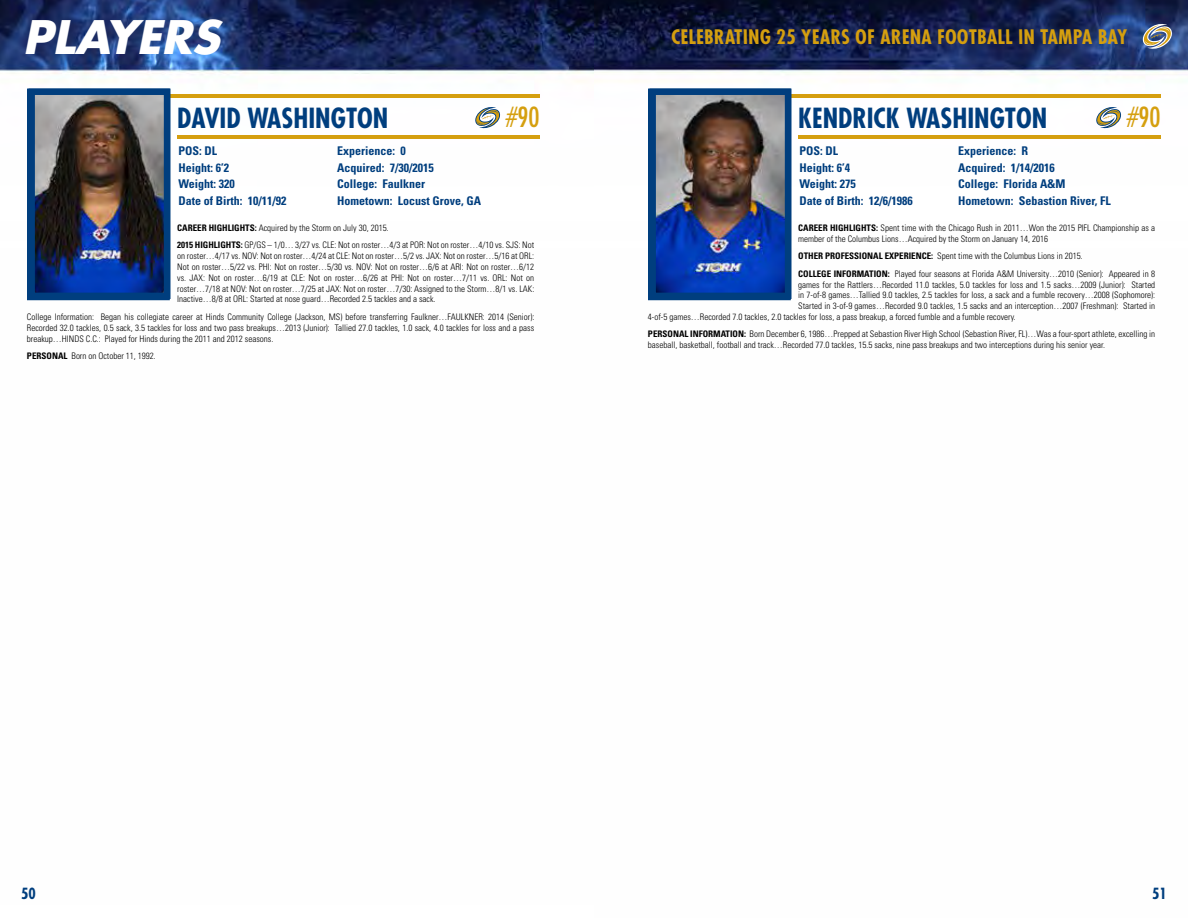
<style>
.page{position:relative;width:1188px;height:918px;background:#fff}
.page>*{position:absolute;margin:0;border:0;box-sizing:border-box;transform-origin:0 0}
.t1{font:italic 700 45px "Futura Std";color:#fff}
.t2{font:700 condensed 27px "Futura";color:#003e7e}
.t3{font:condensed 27px "Futura";color:#d59f0f}
.t4{font:700 condensed 19.5px "Futura Std";color:#d59f0f}
.t5{font:700 condensed 15px "Futura Std";color:#003e7e}
.t6{font:700 condensed 12px/16.5px "Univers LT Std";color:#003e7e}
.t7{font:300 condensed 9px/10.8px "Univers LT Std";color:#000}
.s1{font-weight:700}
</style>
<div class="page">
<img style="left:594px;top:0;width:594px;height:301px">
<svg style="left:1143px;top:24px;width:29px;height:25px"></svg>
<img style="left:0;top:0;width:594px;height:301px">
<hr style="left:152px;top:95px;width:388px;height:3px;background:#d59f0f">
<hr style="left:773px;top:95px;width:388px;height:3px;background:#d59f0f">
<img style="left:36px;top:96px;width:127px;height:196px">
<div style="left:29px;top:89px;width:142px;height:210px;border:6px solid #003e7e"></div>
<img style="left:657px;top:96px;width:127px;height:196px">
<div style="left:650px;top:89px;width:142px;height:210px;border:6px solid #003e7e"></div>
<hr style="left:177px;top:135px;width:363px;height:4px;background:#d59f0f">
<hr style="left:798px;top:135px;width:363px;height:4px;background:#d59f0f">
<div style="left:27px;top:89px;width:143px;height:211px;border:6px solid #003e7e"></div>
<div style="left:648px;top:89px;width:143px;height:211px;border:6px solid #003e7e"></div>
<svg style="left:475px;top:107px;width:25px;height:21px"></svg>
<svg style="left:1096px;top:107px;width:25px;height:21px"></svg>
<h1 class="t1" style="left:23px;top:7px;width:210px">PLAYERS</h1>
<h3 class="t4" style="left:672px;top:25px;width:457px">CELEBRATING 25 YEARS OF ARENA FOOTBALL IN TAMPA BAY</h3>
<h2 class="t2" style="left:177px;top:100px;width:213px">DAVID WASHINGTON</h2>
<h2 class="t2" style="left:798px;top:100px;width:251px">KENDRICK WASHINGTON</h2>
<h3 class="t6" style="left:179px;top:143px;width:109px">POS: DL<br>Height: 6’2<br>Weight: 320<br>Date of Birth: 10/11/92</h3>
<h3 class="t6" style="left:800px;top:143px;width:115px">POS: DL<br>Height: 6’4<br>Weight: 275<br>Date of Birth: 12/6/1986</h3>
<h2 class="t3" style="left:506px;top:100px;width:35px">#90</h2>
<h2 class="t3" style="left:1127px;top:100px;width:35px">#90</h2>
<h3 class="t6" style="left:337px;top:143px;width:145px">Experience: 0<br>Acquired: 7/30/2015<br>College: Faulkner<br>Hometown: Locust Grove, GA</h3>
<h3 class="t6" style="left:958px;top:143px;width:154px">Experience: R<br>Acquired: 1/14/2016<br>College: Florida A&amp;M<br>Hometown: Sebastion River, FL</h3>
<p class="t7" style="left:177px;top:219px;width:359px;line-height:17.5px"><span class="s1">CAREER HIGHLIGHTS:</span> Acquired by the Storm on July 30, 2015.<br><span class="s1">2015 HIGHLIGHTS:</span> GP/GS – 1/0… 3/27 vs. CLE: Not on roster…4/3 at POR: Not on roster…4/10 vs. SJS: Not</p>
<p class="t7" style="left:177px;top:251px;width:359px;text-align:justify">on roster…4/17 vs. NOV: Not on roster…4/24 at CLE: Not on roster…5/2 vs. JAX: Not on roster…5/16 at ORL:<br>Not on roster…5/22 vs. PHI: Not on roster…5/30 vs. NOV: Not on roster…6/6 at ARI: Not on roster…6/12 vs. JAX: Not on roster…6/19 at CLE: Not on roster…6/26 at PHI: Not on roster…7/11 vs. ORL: Not on roster…7/18 at NOV: Not on roster…7/25 at JAX: Not on roster…7/30: Assigned to the Storm…8/1 vs. LAK:<br>Inactive…8/8 at ORL: Started at nose guard…Recorded 2.5 tackles and a sack.</p>
<p class="t7" style="left:27px;top:311px;width:509px;text-align:justify">College Information: Began his collegiate career at Hinds Community College (Jackson, MS) before transferring Faulkner…FAULKNER: 2014 (Senior):<br>Recorded 32.0 tackles, 0.5 sack, 3.5 tackles for loss and two pass breakups…2013 (Junior): Tallied 27.0 tackles, 1.0 sack, 4.0 tackles for loss and a pass breakup…HINDS C.C.: Played for Hinds during the 2011 and 2012 seasons.</p>
<p class="t7" style="left:27px;top:351px;width:130px"><span class="s1">PERSONAL</span> Born on October 11, 1992.</p>
<p class="t7" style="left:798px;top:222px;width:359px"><span class="s1">CAREER HIGHLIGHTS:</span> Spent time with the Chicago Rush in 2011…Won the 2015 PIFL Championship as a member of the Columbus Lions…Acquired by the Storm on January 14, 2016</p>
<p class="t7" style="left:798px;top:247px;width:359px;line-height:17.5px"><span class="s1">OTHER PROFESSIONAL EXPERIENCE:</span> Spent time with the Columbus Lions in 2015.<br><span class="s1">COLLEGE INFORMATION:</span> Played four seasons at Florida A&amp;M University…2010 (Senior): Appeared in 8</p>
<p class="t7" style="left:798px;top:279px;width:359px">games for the Rattlers…Recorded 11.0 tackles, 5.0 tackles for loss and 1.5 sacks…2009 (Junior): Started</p>
<p class="t7" style="left:798px;top:290px;width:359px">in 7-of-8 games…Tallied 9.0 tackles, 2.5 tackles for loss, a sack and a fumble recovery…2008 (Sophomore):</p>
<p class="t7" style="left:798px;top:301px;width:359px">Started in 3-of-9 games…Recorded 9.0 tackles, 1.5 sacks and an interception…2007 (Freshman): Started in</p>
<p class="t7" style="left:648px;top:311px;width:369px">4-of-5 games…Recorded 7.0 tackles, 2.0 tackles for loss, a pass breakup, a forced fumble and a fumble recovery.</p>
<p class="t7" style="left:648px;top:329px;width:509px"><span class="s1">PERSONAL INFORMATION:</span> Born December 6, 1986…Prepped at Sebastion River High School (Sebastion River, FL)…Was a four-sport athlete, excelling in baseball, basketball, football and track…Recorded 77.0 tackles, 15.5 sacks, nine pass breakups and two interceptions during his senior year.</p>
<h3 class="t5" style="left:21px;top:884px;width:16px">50</h3>
<h3 class="t5" style="left:1152px;top:884px;width:16px">51</h3>
</div>
